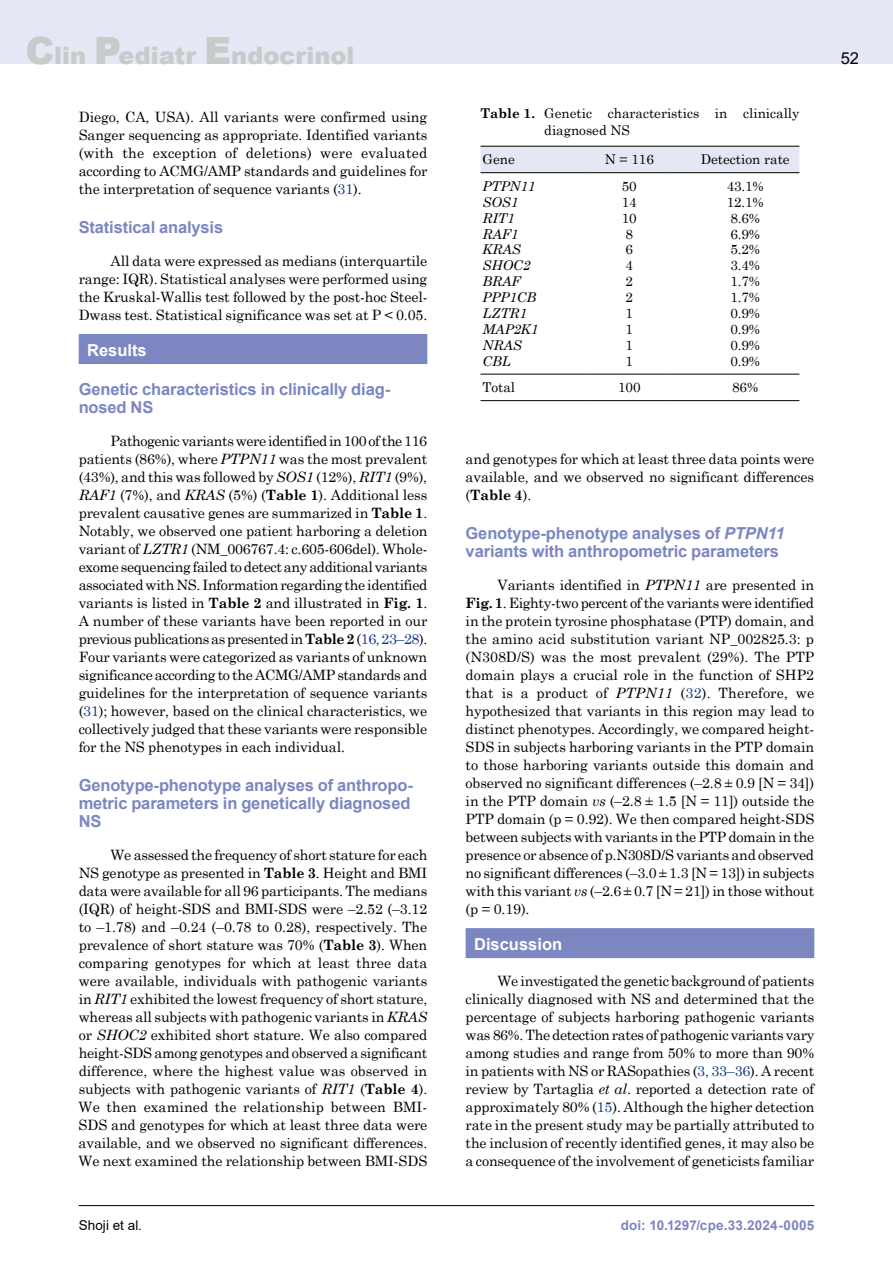
<style>
.page{position:relative;width:893px;height:1263px;background:#fff}
.page>*{position:absolute;margin:0;border:0;box-sizing:border-box;transform-origin:0 0}
.t1{font:900 24px "Arial";color:#c9caca}
.t2{font:700 16.5px/18px "Arial";letter-spacing:-.01em;color:#7c86c1}
.t3{font:700 16.5px "Arial";color:#fff}
.t4{font:16.5px "Arial";color:#000}
.t5{font:14.25px/18px "Century Schoolbook";letter-spacing:-.01em;color:#000;text-align:justify}
.t6{font:13.5px/17.2px "Century Schoolbook";color:#000}
.t7{font:italic 13.5px "Century Schoolbook";letter-spacing:-.01em;color:#000}
.t8{font:700 13.5px "Arial";letter-spacing:.015em;color:#7c86c1}
.t9{font:13.5px "Arial";letter-spacing:.005em;color:#000}
.s1{font-size:37.5px}
.s2{color:#0c3388}
.s3{font-style:italic}
.s4{font-weight:700}
</style>
<div class="page">
<div style="left:0;top:0;width:893px;height:64px;background:#e6e7f4"></div>
<hr style="left:79px;top:1205px;width:735px;height:1px;background:#000">
<div style="left:79px;top:334px;width:348px;height:30px;background:#7c86c1"></div>
<div style="left:466px;top:928px;width:348px;height:30px;background:#7c86c1"></div>
<div style="left:480px;top:147px;width:319px;height:25px;background:#e6e7f4"></div>
<hr style="left:480px;top:146px;width:107px;height:1px;background:#000">
<hr style="left:587px;top:146px;width:85px;height:1px;background:#000">
<hr style="left:672px;top:146px;width:127px;height:1px;background:#000">
<hr style="left:480px;top:172px;width:107px;height:1px;background:#000">
<hr style="left:587px;top:172px;width:85px;height:1px;background:#000">
<hr style="left:672px;top:172px;width:127px;height:1px;background:#000">
<hr style="left:480px;top:400px;width:107px;height:1px;background:#000">
<hr style="left:587px;top:400px;width:85px;height:1px;background:#000">
<hr style="left:672px;top:400px;width:127px;height:1px;background:#000">
<hr style="left:480px;top:374px;width:107px;height:1px;background:#000">
<hr style="left:587px;top:374px;width:85px;height:1px;background:#000">
<hr style="left:672px;top:374px;width:127px;height:1px;background:#000">
<h1 class="t1" style="left:26px;top:38px;width:330px"><span class="s1">C</span>lin <span class="s1">P</span>ediatr <span class="s1">E</span>ndocrinol</h1>
<p class="t5" style="left:79px;top:106px;width:350px">Diego, CA, USA). All variants were confirmed using Sanger sequencing as appropriate. Identified variants (with the exception of deletions) were evaluated according to ACMG/AMP standards and guidelines for the interpretation of sequence variants (<span class="s2">31</span>).</p>
<p class="t2" style="left:79px;top:218px;width:146px">Statistical analysis</p>
<p class="t5" style="left:79px;top:250px;width:350px;text-indent:32px">All data were expressed as medians (interquartile range: IQR). Statistical analyses were performed using the Kruskal-Wallis test followed by the post-hoc Steel-Dwass test. Statistical significance was set at P &lt; 0.05.</p>
<p class="t3" style="left:87px;top:338px;width:61px">Results</p>
<p class="t2" style="left:79px;top:380px;width:313px">Genetic characteristics in clinically diag&shy;nosed NS</p>
<p class="t5" style="left:79px;top:430px;width:350px;text-indent:32px">Pathogenic variants were identified in 100 of the 116 patients (86%), where <span class="s3">PTPN11</span> was the most prevalent (43%), and this was followed by <span class="s3">SOS1</span> (12%), <span class="s3">RIT1</span> (9%), <span class="s3">RAF1</span> (7%), and <span class="s3">KRAS</span> (5%) (<span class="s4">Table 1</span>). Additional less prevalent causative genes are summarized in <span class="s4">Table 1</span>.<br>Notably, we observed one patient harboring a deletion variant of <span class="s3">LZTR1</span> (NM_006767.4: c.605-606del). Whole&shy;exome sequencing failed to detect any additional variants associated with NS. Information regarding the identified variants is listed in <span class="s4">Table 2</span> and illustrated in <span class="s4">Fig. 1</span>.<br>A number of these variants have been reported in our previous publications as presented in <span class="s4">Table 2</span> (<span class="s2">16, 23–28</span>).<br>Four variants were categorized as variants of unknown significance according to the ACMG/AMP standards and guidelines for the interpretation of sequence variants (<span class="s2">31</span>); however, based on the clinical characteristics, we collectively judged that these variants were responsible for the NS phenotypes in each individual.</p>
<p class="t2" style="left:79px;top:776px;width:336px">Genotype-phenotype analyses of anthropo&shy;metric parameters in genetically diagnosed<br>NS</p>
<p class="t5" style="left:79px;top:844px;width:350px;text-indent:32px">We assessed the frequency of short stature for each NS genotype as presented in <span class="s4">Table 3</span>. Height and BMI data were available for all 96 participants. The medians (IQR) of height-SDS and BMI-SDS were –2.52 (–3.12 to –1.78) and –0.24 (–0.78 to 0.28), respectively. The prevalence of short stature was 70% (<span class="s4">Table 3</span>). When comparing genotypes for which at least three data were available, individuals with pathogenic variants in <span class="s3">RIT1</span> exhibited the lowest frequency of short stature, whereas all subjects with pathogenic variants in <span class="s3">KRAS </span>or <span class="s3">SHOC2</span> exhibited short stature. We also compared height-SDS among genotypes and observed a significant difference, where the highest value was observed in subjects with pathogenic variants of <span class="s3">RIT1</span> (<span class="s4">Table 4</span>).<br>We then examined the relationship between BMI-SDS and genotypes for which at least three data were available, and we observed no significant differences.<br>We next examined the relationship between BMI-SDS</p>
<p class="t9" style="left:79px;top:1216px;width:65px">Shoji et al.</p>
<p class="t6" style="left:544px;top:103px;width:257px;text-indent:-64px"><span class="s4">Table 1.</span> Genetic characteristics in clinically diagnosed NS</p>
<p class="t6" style="left:483px;top:150px;width:34px">Gene</p>
<p class="t6" style="left:605px;top:150px;width:51px">N = 116</p>
<p class="t6" style="left:701px;top:150px;width:91px">Detection rate</p>
<p class="t7" style="left:483px;top:176px;width:54px">PTPN11</p>
<p class="t6" style="left:622px;top:176px;width:16px">50</p>
<p class="t6" style="left:727px;top:176px;width:39px">43.1%</p>
<p class="t7" style="left:483px;top:192px;width:37px">SOS1</p>
<p class="t6" style="left:622px;top:192px;width:16px">14</p>
<p class="t6" style="left:727px;top:192px;width:39px">12.1%</p>
<p class="t7" style="left:483px;top:208px;width:33px">RIT1</p>
<p class="t6" style="left:622px;top:208px;width:16px">10</p>
<p class="t6" style="left:730px;top:208px;width:31px">8.6%</p>
<p class="t7" style="left:483px;top:223px;width:37px">RAF1</p>
<p class="t6" style="left:626px;top:224px;width:9px">8</p>
<p class="t6" style="left:730px;top:224px;width:31px">6.9%</p>
<p class="t7" style="left:483px;top:239px;width:40px">KRAS</p>
<p class="t6" style="left:626px;top:240px;width:9px">6</p>
<p class="t6" style="left:730px;top:240px;width:31px">5.2%</p>
<p class="t7" style="left:483px;top:255px;width:49px">SHOC2</p>
<p class="t6" style="left:626px;top:256px;width:9px">4</p>
<p class="t6" style="left:730px;top:256px;width:31px">3.4%</p>
<p class="t7" style="left:483px;top:271px;width:39px">BRAF</p>
<p class="t6" style="left:626px;top:271px;width:9px">2</p>
<p class="t6" style="left:730px;top:271px;width:31px">1.7%</p>
<p class="t7" style="left:483px;top:287px;width:55px">PPP1CB</p>
<p class="t6" style="left:626px;top:287px;width:9px">2</p>
<p class="t6" style="left:730px;top:287px;width:31px">1.7%</p>
<p class="t7" style="left:483px;top:303px;width:46px">LZTR1</p>
<p class="t6" style="left:626px;top:303px;width:9px">1</p>
<p class="t6" style="left:730px;top:303px;width:31px">0.9%</p>
<p class="t7" style="left:483px;top:319px;width:57px">MAP2K1</p>
<p class="t6" style="left:626px;top:319px;width:9px">1</p>
<p class="t6" style="left:730px;top:319px;width:31px">0.9%</p>
<p class="t7" style="left:483px;top:335px;width:41px">NRAS</p>
<p class="t6" style="left:626px;top:335px;width:9px">1</p>
<p class="t6" style="left:730px;top:335px;width:31px">0.9%</p>
<p class="t7" style="left:483px;top:350px;width:30px">CBL</p>
<p class="t6" style="left:626px;top:351px;width:9px">1</p>
<p class="t6" style="left:730px;top:351px;width:31px">0.9%</p>
<p class="t6" style="left:483px;top:377px;width:34px">Total</p>
<p class="t6" style="left:618px;top:377px;width:24px">100</p>
<p class="t6" style="left:732px;top:377px;width:28px">86%</p>
<p class="t5" style="left:466px;top:448px;width:350px">and genotypes for which at least three data points were available, and we observed no significant differences (<span class="s4">Table 4</span>).</p>
<p class="t2" style="left:466px;top:524px;width:320px">Genotype-phenotype analyses of <span class="s3">PTPN11 </span>variants with anthropometric parameters</p>
<p class="t5" style="left:466px;top:574px;width:350px;text-indent:32px">Variants identified in <span class="s3">PTPN11</span> are presented in <span class="s4">Fig. 1</span>. Eighty-two percent of the variants were identified in the protein tyrosine phosphatase (PTP) domain, and the amino acid substitution variant NP_002825.3: p (N308D/S) was the most prevalent (29%). The PTP domain plays a crucial role in the function of SHP2 that is a product of <span class="s3">PTPN11</span> (<span class="s2">32</span>). Therefore, we hypothesized that variants in this region may lead to distinct phenotypes. Accordingly, we compared height-SDS in subjects harboring variants in the PTP domain to those harboring variants outside this domain and observed no significant differences (–2.8 ± 0.9 [N = 34]) in the PTP domain <span class="s3">vs</span> (–2.8 ± 1.5 [N = 11]) outside the PTP domain (p = 0.92). We then compared height-SDS between subjects with variants in the PTP domain in the presence or absence of p.N308D/S variants and observed no significant differences (–3.0 ± 1.3 [N = 13]) in subjects with this variant <span class="s3">vs</span> (–2.6 ± 0.7 [N = 21]) in those without (p = 0.19).</p>
<p class="t3" style="left:474px;top:932px;width:90px">Discussion</p>
<p class="t5" style="left:466px;top:970px;width:350px;text-indent:32px">We investigated the genetic background of patients clinically diagnosed with NS and determined that the percentage of subjects harboring pathogenic variants was 86%. The detection rates of pathogenic variants vary among studies and range from 50% to more than 90% in patients with NS or RASopathies (<span class="s2">3, 33–36</span>). A recent review by Tartaglia <span class="s3">et al</span>. reported a detection rate of approximately 80% (<span class="s2">15</span>). Although the higher detection rate in the present study may be partially attributed to the inclusion of recently identified genes, it may also be a consequence of the involvement of geneticists familiar</p>
<p class="t8" style="left:621px;top:1216px;width:195px">doi: 10.1297/cpe.33.2024-0005</p>
<p class="t4" style="left:841px;top:47px;width:20px">52</p>
</div>
